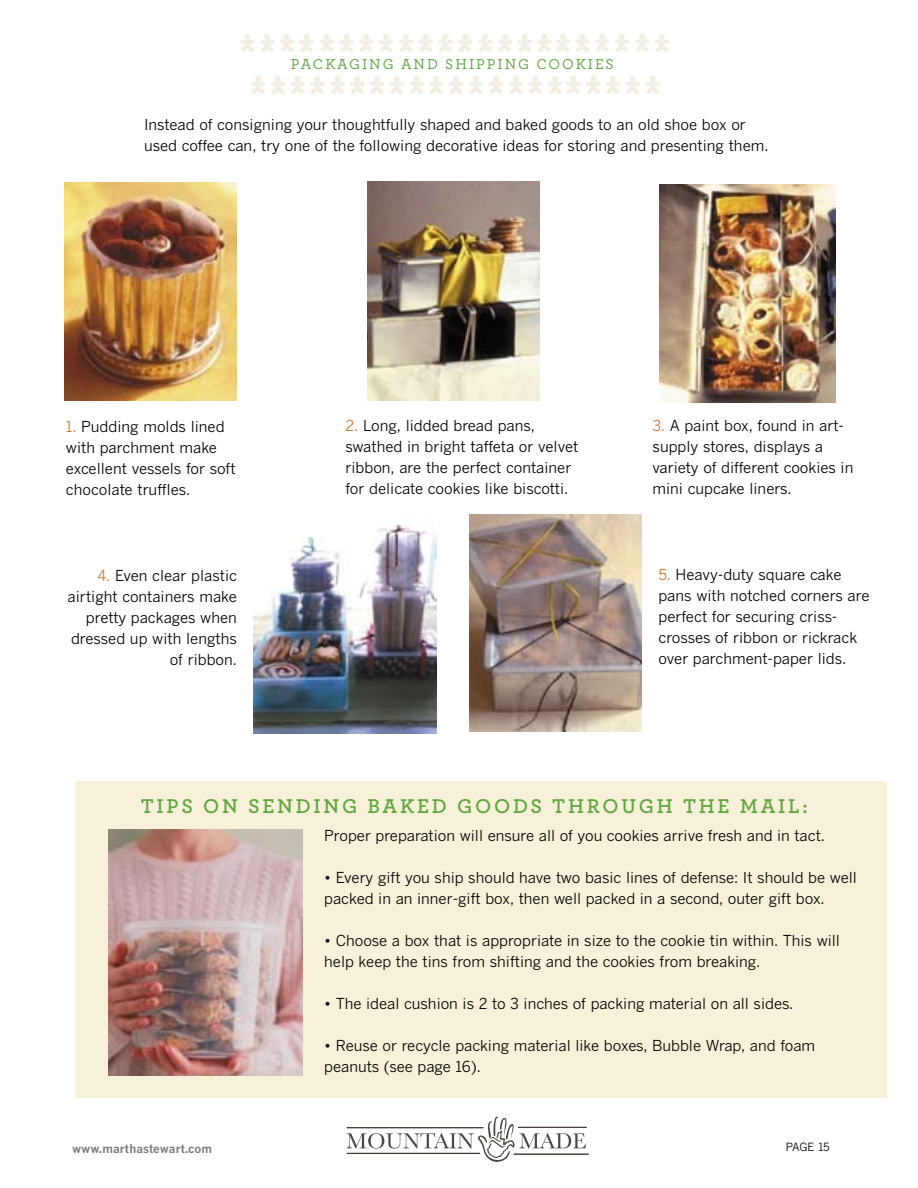
<style>
.page{position:relative;width:918px;height:1188px;background:#fff}
.page>*{position:absolute;margin:0;border:0;box-sizing:border-box;transform-origin:0 0}
.t1{font:500 21px "Archer Rev LF";letter-spacing:.13em;color:#60a742}
.t2{font:15px/21px "MSL Gothic";color:#000}
.t3{font:15px/21px "MSL Gothic OSF";color:#000}
.t4{font:15px "Archer";letter-spacing:.13em;color:#60a742}
.t5{font:700 12px "MSL Gothic";letter-spacing:.005em;color:#797c7d}
.t6{font:11.25px "MSL Gothic";letter-spacing:-.015em;color:#000}
.s1{color:#cf7327}
.s2{font-family:"MSL Gothic OSF"}
</style>
<div class="page">
<div style="left:75px;top:782px;width:812px;height:316px;background:#f8f1d9"></div>
<img style="left:109px;top:829px;width:194px;height:247px">
<img style="left:65px;top:183px;width:171px;height:218px">
<img style="left:368px;top:182px;width:172px;height:218px">
<img style="left:659px;top:184px;width:177px;height:218px">
<svg style="left:240px;top:34px;width:34px;height:18px"></svg>
<svg style="left:280px;top:34px;width:14px;height:18px"></svg>
<svg style="left:300px;top:34px;width:14px;height:18px"></svg>
<svg style="left:320px;top:34px;width:14px;height:18px"></svg>
<svg style="left:340px;top:34px;width:33px;height:18px"></svg>
<svg style="left:379px;top:34px;width:14px;height:18px"></svg>
<svg style="left:399px;top:34px;width:14px;height:18px"></svg>
<svg style="left:419px;top:34px;width:33px;height:18px"></svg>
<svg style="left:458px;top:34px;width:14px;height:18px"></svg>
<svg style="left:478px;top:34px;width:14px;height:18px"></svg>
<svg style="left:498px;top:34px;width:14px;height:18px"></svg>
<svg style="left:518px;top:34px;width:52px;height:18px"></svg>
<svg style="left:576px;top:34px;width:33px;height:18px"></svg>
<svg style="left:615px;top:34px;width:14px;height:18px"></svg>
<svg style="left:635px;top:34px;width:14px;height:18px"></svg>
<svg style="left:655px;top:34px;width:14px;height:18px"></svg>
<svg style="left:251px;top:76px;width:14px;height:18px"></svg>
<svg style="left:271px;top:76px;width:14px;height:18px"></svg>
<svg style="left:291px;top:76px;width:33px;height:18px"></svg>
<svg style="left:331px;top:76px;width:33px;height:18px"></svg>
<svg style="left:370px;top:76px;width:14px;height:18px"></svg>
<svg style="left:390px;top:76px;width:14px;height:18px"></svg>
<svg style="left:410px;top:76px;width:53px;height:18px"></svg>
<svg style="left:469px;top:76px;width:14px;height:18px"></svg>
<svg style="left:489px;top:76px;width:14px;height:18px"></svg>
<svg style="left:509px;top:76px;width:91px;height:18px"></svg>
<svg style="left:606px;top:76px;width:14px;height:18px"></svg>
<svg style="left:626px;top:76px;width:14px;height:18px"></svg>
<svg style="left:646px;top:76px;width:14px;height:18px"></svg>
<img style="left:470px;top:514px;width:171px;height:218px">
<img style="left:254px;top:524px;width:183px;height:209px">
<svg style="left:347px;top:1117px;width:239px;height:45px"></svg>
<hr style="left:514px;top:1154px;width:75px;height:1px;background:#433530">
<hr style="left:518px;top:1127px;width:69px;height:1px;background:#433530">
<p class="t4" style="left:291px;top:55px;width:324px">PACKAGING AND SHIPPING COOKIES</p>
<p class="t3" style="left:144px;top:114px;width:626px">Instead of consigning your thoughtfully shaped and baked goods to an old shoe box or used coffee can, try one of the following decorative ideas for storing and presenting them.</p>
<p class="t2" style="left:66px;top:416px;width:171px"><span class="s1">1.</span> Pudding molds lined with parchment make excellent vessels for soft chocolate truffles.</p>
<p class="t2" style="left:346px;top:415px;width:234px"><span class="s1">2.</span> Long, lidded bread pans, swathed in bright taffeta or velvet ribbon, are the perfect container for delicate cookies like biscotti.</p>
<p class="t2" style="left:653px;top:415px;width:202px"><span class="s1">3.</span> A paint box, found in art&shy;supply stores, displays a variety of different cookies in mini cupcake liners.</p>
<p class="t2" style="left:68px;top:565px;width:171px;text-align:right"><span class="s1">4.</span> Even clear plastic airtight containers make pretty packages when dressed up with lengths of ribbon.</p>
<p class="t2" style="left:658px;top:564px;width:212px"><span class="s1">5.</span> Heavy-duty square cake pans with notched corners are perfect for securing criss&shy;crosses of ribbon or rickrack over parchment-paper lids.</p>
<h1 class="t1" style="left:141px;top:793px;width:669px">TIPS ON SENDING BAKED GOODS THROUGH THE MAIL:</h1>
<p class="t5" style="left:72px;top:1141px;width:142px">www.marthastewart.com</p>
<p class="t2" style="left:324px;top:825px;width:502px">Proper preparation will ensure all of you cookies arrive fresh and in tact.</p>
<p class="t2" style="left:324px;top:867px;width:534px">• Every gift you ship should have two basic lines of defense: It should be well packed in an inner-gift box, then well packed in a second, outer gift box.</p>
<p class="t2" style="left:324px;top:930px;width:517px">• Choose a box that is appropriate in size to the cookie tin within. This will help keep the tins from shifting and the cookies from breaking.</p>
<p class="t2" style="left:324px;top:993px;width:471px">• The ideal cushion is 2 to 3 inches of packing material on all sides.</p>
<p class="t2" style="left:324px;top:1035px;width:492px">• Reuse or recycle packing material like boxes, Bubble Wrap, and foam peanuts (see page 16)<span class="s2">.</span></p>
<p class="t6" style="left:786px;top:1140px;width:45px">PAGE 15</p>
</div>
